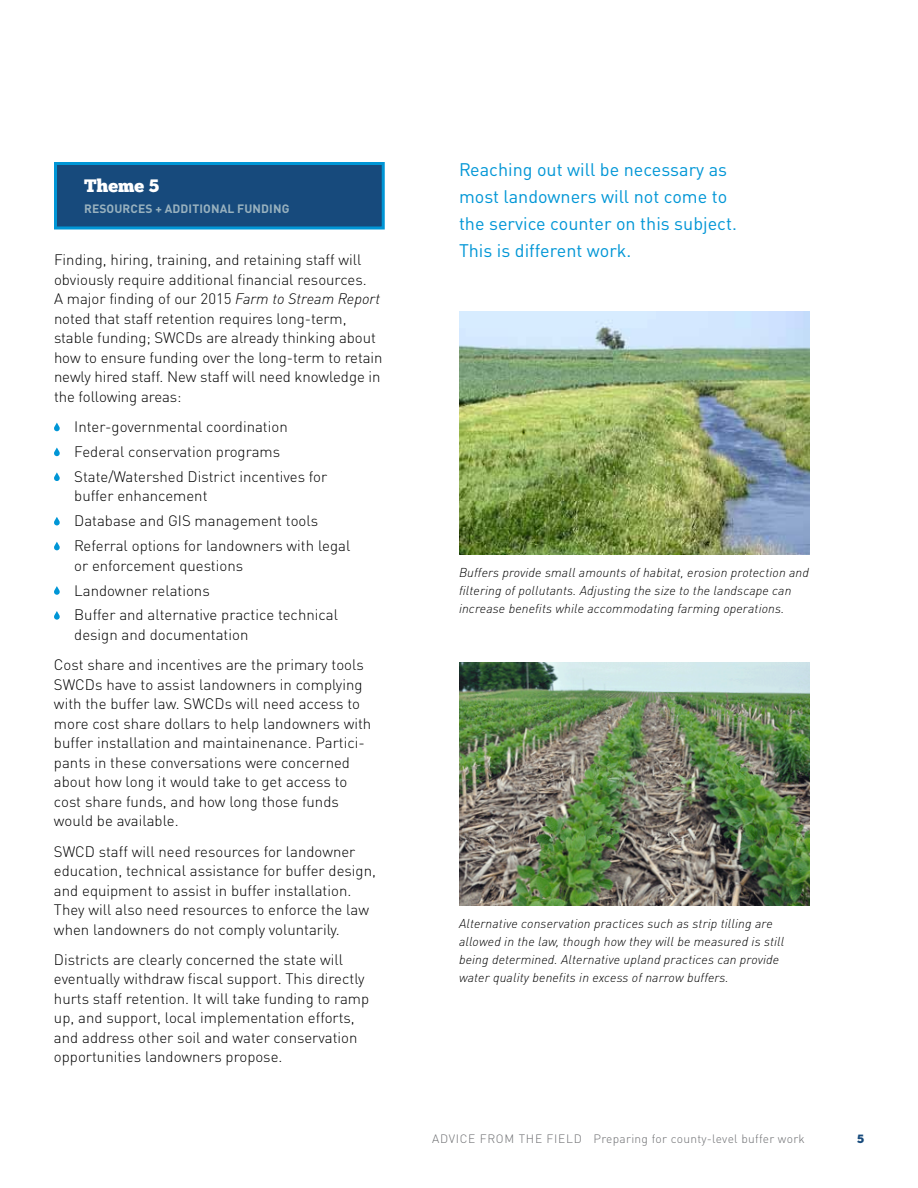
<style>
.page{position:relative;width:918px;height:1188px;background:#fff}
.page>*{position:absolute;margin:0;border:0;box-sizing:border-box;transform-origin:0 0}
.t1{font:18px/27px "DINOT";color:#0096d6}
.t2{font:18px "Chunk Five";color:#fff}
.t3{font:300 15px/19.5px "DINOT";color:#000}
.t4{font:italic 300 12.75px/18px "DINOT";letter-spacing:.01em;color:#000}
.t5{font:300 12px "DINOT";letter-spacing:.06em;color:#6d6e71}
.t6{font:700 12px "DINOT";letter-spacing:.01em;color:#98b1be}
.t7{font:12px "Chunk Five";color:#174a7c}
.s1{font-style:italic}
</style>
<div class="page">
<div style="left:56px;top:164px;width:327px;height:64px;background:#174a7c"></div>
<div style="left:54px;top:162px;width:331px;height:68px;border:3px solid #0096d6"></div>
<svg style="left:54px;top:423px;width:6px;height:8px"></svg>
<svg style="left:54px;top:448px;width:6px;height:8px"></svg>
<svg style="left:54px;top:472px;width:6px;height:9px"></svg>
<svg style="left:54px;top:517px;width:6px;height:8px"></svg>
<svg style="left:54px;top:542px;width:6px;height:8px"></svg>
<svg style="left:54px;top:586px;width:6px;height:9px"></svg>
<svg style="left:54px;top:611px;width:6px;height:9px"></svg>
<img style="left:459px;top:311px;width:351px;height:243px">
<img style="left:459px;top:662px;width:351px;height:243px">
<p class="t2" style="left:84px;top:175px;width:77px">Theme 5</p>
<p class="t6" style="left:84px;top:201px;width:207px">RESOURCES + ADDITIONAL FUNDING</p>
<p class="t3" style="left:54px;top:250px;width:330px">Finding, hiring, training, and retaining staff will obviously require additional financial resources.<br>A major finding of our 2015 <span class="s1">Farm to Stream Report </span>noted that staff retention requires long-term, stable funding; SWCDs are already thinking about how to ensure funding over the long-term to retain newly hired staff. New staff will need knowledge in the following areas:</p>
<p class="t3" style="left:74px;top:414px;width:255px;line-height:24.9px">I nter-governmental coordination<br>Federal conservation programs<br>State/Watershed D istrict incentives for</p>
<p class="t3" style="left:74px;top:483px;width:278px;line-height:24.9px">buffer enhancement<br>Database and GIS management tools<br>Referral options for landowners with legal</p>
<p class="t3" style="left:74px;top:553px;width:265px;line-height:24.9px">or enforcement questions<br>Landowner relations<br>Buffer and alternative practice technical</p>
<p class="t3" style="left:54px;top:619px;width:311px;line-height:30.3px;text-indent:20px">design and documentation<br>Cost share and incentives are the primary tools</p>
<p class="t3" style="left:54px;top:674px;width:319px">SWCDs have to assist landowners in complying with the buffer law. SWCDs will need access to more cost share dollars to help landowners with buffer installation and maintainenance. Partici&shy;pants in these conversations were concerned about how long it would take to get access to cost share funds, and how long those funds would be available.</p>
<p class="t3" style="left:54px;top:841px;width:324px">SWCD staff will need resources for landowner education, technical assistance for buffer design, and equipment to assist in buffer installation.<br>They will also need resources to enforce the law when landowners do not comply voluntarily.</p>
<p class="t3" style="left:54px;top:950px;width:317px">D istricts are clearly concerned the state will eventually withdraw fiscal support. This directly hurts staff retention. It will take funding to ramp up, and support, local implementation efforts, and address other soil and water conservation opportunities landowners propose.</p>
<p class="t1" style="left:459px;top:155px;width:279px">Reaching out will be necessary as most landowners will not come to the service counter on this subject.<br>This is different work.</p>
<p class="t4" style="left:459px;top:564px;width:352px">Buffers provide small amounts of habitat, erosion protection and filtering of pollutants. Adjusting the size to the landscape can increase benefits while accommodating farming operations.</p>
<p class="t4" style="left:459px;top:915px;width:327px">Alternative conservation practices such as strip tilling are allowed in the law, though how they will be measured is still being determined. Alternative upland practices can provide water quality benefits in excess of narrow buffers.</p>
<p class="t5" style="left:432px;top:1131px;width:374px">Advice from the field Preparing for county-level buffer work</p>
<p class="t7" style="left:857px;top:1132px;width:8px">5</p>
</div>
